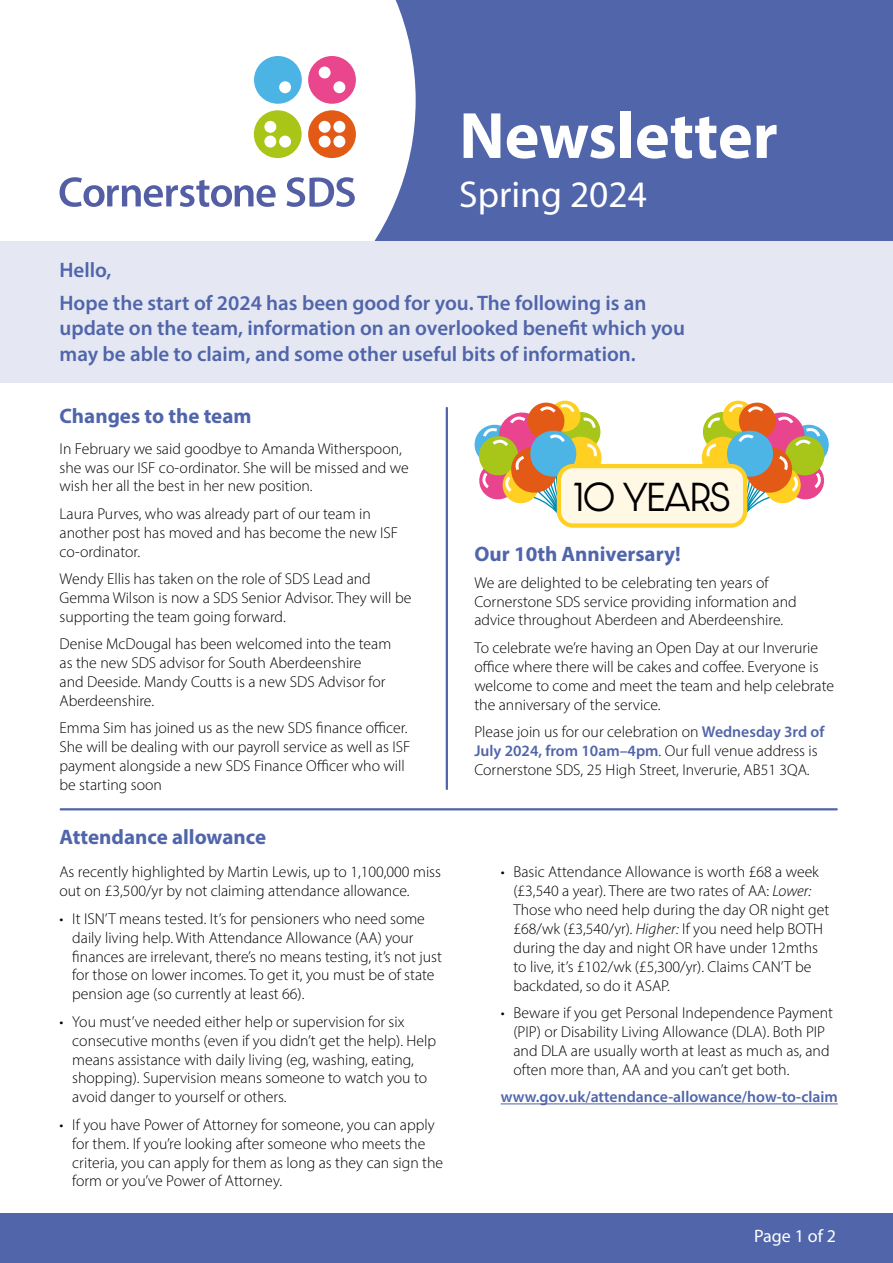
<style>
.page{position:relative;width:893px;height:1263px;background:#fff}
.page>*{position:absolute;margin:0;border:0;box-sizing:border-box;transform-origin:0 0}
.t1{font:700 66px "Myriad Pro";color:#fff}
.t2{font:37.5px "Myriad Pro";color:#fff}
.t3{font:300 34.35px "Dazzle Unicase";color:#000}
.t4{font:600 21px/33.8px "Myriad Pro";color:#5065aa}
.t5{font:700 21px "Myriad Pro";color:#5065aa}
.t6{font:18px "Myriad Pro";color:#fff}
.t7{font:300 15.75px/18.9px "Myriad Pro";color:#000}
.t8{font:600 15.75px "Myriad Pro";color:#5065aa}
.s1{font-weight:600;color:#5065aa}
.s2{font-style:italic}
</style>
<div class="page">
<div style="left:0;top:1213px;width:893px;height:50px;background:#5065aa"></div>
<div style="left:0;top:0;width:893px;height:247px;background:#5065aa"></div>
<div style="left:0;top:0;width:416px;height:241px;background:#fff"></div>
<div style="left:0;top:241px;width:893px;height:141px;background:#e5e8f2"></div>
<hr style="left:501px;top:1103px;width:337px;height:1px;background:#5065aa">
<div style="left:254px;top:110px;width:48px;height:48px;background:#a8c518;border-radius:50%"></div>
<div style="left:308px;top:110px;width:48px;height:48px;background:#e25a16;border-radius:50%"></div>
<div style="left:308px;top:56px;width:48px;height:48px;background:#e9468e;border-radius:50%"></div>
<div style="left:254px;top:56px;width:48px;height:48px;background:#4cb4e5;border-radius:50%"></div>
<div style="left:264px;top:121px;width:12px;height:12px;background:#fff;border-radius:50%"></div>
<div style="left:264px;top:136px;width:12px;height:12px;background:#fff;border-radius:50%"></div>
<div style="left:279px;top:136px;width:12px;height:12px;background:#fff;border-radius:50%"></div>
<div style="left:333px;top:136px;width:12px;height:12px;background:#fff;border-radius:50%"></div>
<div style="left:319px;top:136px;width:12px;height:12px;background:#fff;border-radius:50%"></div>
<div style="left:333px;top:121px;width:12px;height:12px;background:#fff;border-radius:50%"></div>
<div style="left:319px;top:121px;width:12px;height:12px;background:#fff;border-radius:50%"></div>
<div style="left:279px;top:81px;width:12px;height:12px;background:#fff;border-radius:50%"></div>
<div style="left:333px;top:81px;width:12px;height:12px;background:#fff;border-radius:50%"></div>
<div style="left:319px;top:67px;width:12px;height:11px;background:#fff;border-radius:50%"></div>
<svg style="left:60px;top:177px;width:295px;height:30px"></svg>
<hr style="left:61px;top:808px;width:776px;height:2px;background:#5065aa">
<hr style="left:446px;top:408px;width:2px;height:381px;background:#5065aa">
<svg style="left:474px;top:400px;width:130px;height:122px"></svg>
<svg style="left:699px;top:400px;width:130px;height:122px"></svg>
<div style="left:559px;top:466px;width:186px;height:60px;background:#fff8e5;border-radius:14px"></div>
<div style="left:557px;top:464px;width:190px;height:64px;border:4px solid #ffcf21;border-radius:14px"></div>
<h1 class="t1" style="left:459px;top:93px;width:320px">Newsletter</h1>
<h2 class="t2" style="left:459px;top:171px;width:189px">Spring 2024</h2>
<h3 class="t4" style="left:60px;top:252px;width:589px">Hello,<br>Hope the start of 2024 has been good for you. The following is an</h3>
<h3 class="t4" style="left:60px;top:315px;width:627px;line-height:25.2px">update on the team, information on an overlooked benefit which you may be able to claim, and some other useful bits of information.</h3>
<h3 class="t5" style="left:60px;top:402px;width:194px">Changes to the team</h3>
<p class="t7" style="left:60px;top:439px;width:351px">In February we said goodbye to Amanda Witherspoon, she was our ISF co-ordinator. She will be missed and we wish her all the best in her new position.</p>
<p class="t7" style="left:60px;top:504px;width:340px">Laura Purves, who was already part of our team in another post has moved and has become the new ISF co-ordinator.</p>
<p class="t7" style="left:60px;top:569px;width:353px">Wendy Ellis has taken on the role of SDS Lead and<br>Gemma Wilson is now a SDS Senior Advisor. They will be supporting the team going forward.</p>
<p class="t7" style="left:60px;top:634px;width:333px">Denise McDougal has been welcomed into the team as the new SDS advisor for South Aberdeenshire<br>and Deeside. Mandy Coutts is a new SDS Advisor for Aberdeenshire.</p>
<p class="t7" style="left:60px;top:718px;width:352px">Emma Sim has joined us as the new SDS finance officer.<br>She will be dealing with our payroll service as well as ISF payment alongside a new SDS Finance Officer who will be starting soon</p>
<h3 class="t5" style="left:60px;top:823px;width:208px">Attendance allowance</h3>
<p class="t7" style="left:60px;top:862px;width:383px">As recently highlighted by Martin Lewis, up to 1,100,000 miss out on £3,500/yr by not claiming attendance allowance.</p>
<p class="t7" style="left:72px;top:909px;width:371px;text-indent:-13px">• It ISN’T means tested. It’s for pensioners who need some daily living help. With Attendance Allowance (AA) your finances are irrelevant, there’s no means testing, it’s not just for those on lower incomes. To get it, you must be of state pension age (so currently at least 66).</p>
<p class="t7" style="left:72px;top:1012px;width:365px;text-indent:-13px">• You must’ve needed either help or supervision for six consecutive months (even if you didn’t get the help). Help means assistance with daily living (eg, washing, eating, shopping). Supervision means someone to watch you to avoid danger to yourself or others.</p>
<p class="t7" style="left:72px;top:1115px;width:372px;text-indent:-13px">• If you have Power of Attorney for someone, you can apply for them. If you’re looking after someone who meets the criteria, you can apply for them as long as they can sign the form or you’ve Power of Attorney.</p>
<h3 class="t3" style="left:574px;top:472px;width:158px">10 YEARS</h3>
<h3 class="t5" style="left:474px;top:540px;width:208px">Our 10th Anniversary!</h3>
<p class="t7" style="left:474px;top:573px;width:324px">We are delighted to be celebrating ten years of<br>Cornerstone SDS service providing information and advice throughout Aberdeen and Aberdeenshire.</p>
<p class="t7" style="left:474px;top:638px;width:361px">To celebrate we’re having an Open Day at our Inverurie office where there will be cakes and coffee. Everyone is welcome to come and meet the team and help celebrate the anniversary of the service.</p>
<p class="t7" style="left:474px;top:722px;width:351px">Please join us for our celebration on <span class="s1">Wednesday 3rd of<br>July 2024, from 10am–4pm</span>. Our full venue address is<br>Cornerstone SDS, 25 High Street, Inverurie, AB51 3QA.</p>
<p class="t7" style="left:513px;top:862px;width:317px;text-indent:-13px">• Basic Attendance Allowance is worth £68 a week (£3,540 a year). There are two rates of AA: <span class="s2">Lower:<br></span>Those who need help during the day OR night get £68/wk (£3,540/yr)<span class="s2">. Higher:</span> If you need help BOTH during the day and night OR have under 12mths to live, it’s £102/wk (£5,300/yr). Claims CAN’T be backdated, so do it ASAP.</p>
<p class="t7" style="left:513px;top:1003px;width:321px;text-indent:-13px">• Beware if you get Personal Independence Payment (PIP) or Disability Living Allowance (DLA). Both PIP and DLA are usually worth at least as much as, and often more than, AA and you can’t get both.</p>
<p class="t8" style="left:501px;top:1087px;width:339px">www.gov.uk/attendance-allowance/how-to-claim</p>
<p class="t6" style="left:754px;top:1224px;width:83px">Page 1 of 2</p>
</div>
